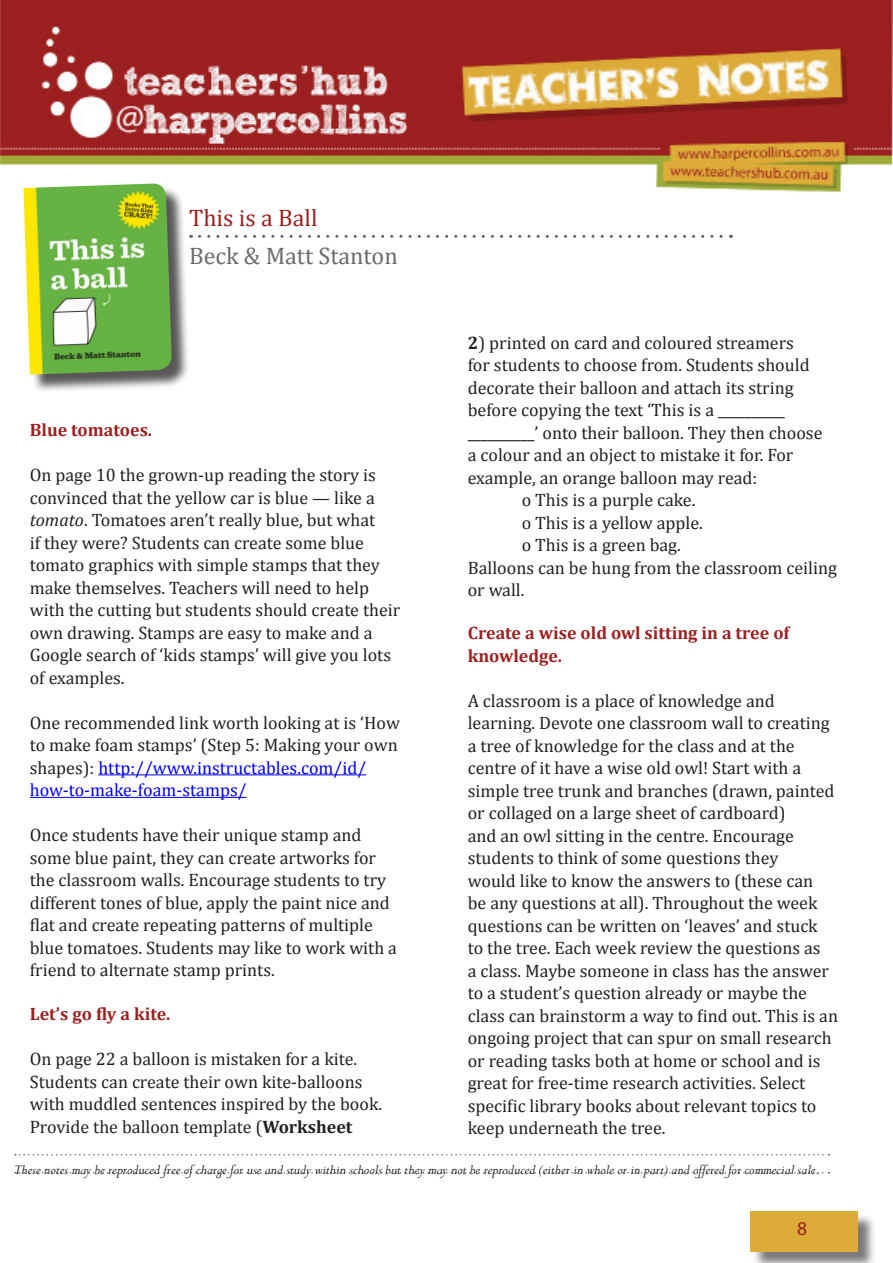
<style>
.page{position:relative;width:893px;height:1263px;background:#fff}
.page>*{position:absolute;margin:0;border:0;box-sizing:border-box;transform-origin:0 0}
.t1{font:24px "Cambria";color:#6b6b6e}
.t2{font:24px "Cambria";color:#9c2020}
.t3{font:19.5px "Myriad Pro";color:#9c2020}
.t4{font:18px/22.5px "Cambria";color:#231f20}
.t5{font:700 18px/22.5px "Cambria";color:#9c2020}
.t6{font:italic 15px "Perpetua";color:#231f20}
.s1{font-style:italic}
.s2{color:#00f}
.s3{font-weight:700}
</style>
<div class="page">
<img style="left:0;top:0;width:893px;height:192px">
<div style="left:752px;top:1213px;width:124px;height:50px;background:#231f20;opacity:.6"></div>
<div style="left:750px;top:1211px;width:107px;height:40px;background:#ddab38"></div>
<svg style="left:15px;top:1154px;width:814px;height:1px"></svg>
<svg style="left:15px;top:1172px;width:814px;height:1px"></svg>
<svg style="left:200px;top:235px;width:531px;height:3px"></svg>
<div style="left:26px;top:186px;width:164px;height:207px;background:#231f20;opacity:.75"></div>
<img style="left:23px;top:184px;width:149px;height:191px">
<hr style="left:98px;top:774px;width:268px;height:1px;background:#00f">
<hr style="left:30px;top:797px;width:217px;height:1px;background:#00f">
<h1 class="t2" style="left:189px;top:204px;width:130px">This is a Ball</h1>
<h1 class="t1" style="left:189px;top:242px;width:210px">Beck &amp; Matt Stanton</h1>
<p class="t5" style="left:30px;top:418px;width:124px">Blue tomatoes.</p>
<p class="t4" style="left:30px;top:464px;width:372px">On page 10 the grown-up reading the story is convinced that the yellow car is blue — like a <span class="s1">tomato</span>. Tomatoes aren’t really blue, but what<br>if they were? Students can create some blue tomato graphics with simple stamps that they make themselves. Teachers will need to help with the cutting but students should create their own drawing. Stamps are easy to make and a Google search of ‘kids stamps’ will give you lots of examples.</p>
<p class="t4" style="left:30px;top:711px;width:372px">One recommended link worth looking at is ‘How to make foam stamps’ (Step 5: Making your own shapes): <span class="s2">http://www.instructables.com/id/ how-to-make-foam-stamps/</span></p>
<p class="t4" style="left:30px;top:824px;width:369px">Once students have their unique stamp and some blue paint, they can create artworks for the classroom walls. Encourage students to try different tones of blue, apply the paint nice and flat and create repeating patterns of multiple blue tomatoes. Students may like to work with a friend to alternate stamp prints.</p>
<p class="t5" style="left:30px;top:1002px;width:142px">Let’s go fly a kite.</p>
<p class="t4" style="left:30px;top:1048px;width:354px">On page 22 a balloon is mistaken for a kite.<br>Students can create their own kite-balloons with muddled sentences inspired by the book.<br>Provide the balloon template (<span class="s3">Worksheet</span></p>
<p class="t4" style="left:468px;top:331px;width:356px"><span class="s3">2</span>) printed on card and coloured streamers<br>for students to choose from. Students should decorate their balloon and attach its string before copying the text ‘This is a __________ __________’ onto their balloon. They then choose a colour and an object to mistake it for. For example, an orange balloon may read:</p>
<p class="t4" style="left:522px;top:489px;width:175px">o This is a purple cake.</p>
<p class="t4" style="left:522px;top:511px;width:183px">o This is a yellow apple.</p>
<p class="t4" style="left:522px;top:534px;width:161px">o This is a green bag.</p>
<p class="t4" style="left:468px;top:556px;width:371px">Balloons can be hung from the classroom ceiling or wall.</p>
<p class="t5" style="left:468px;top:621px;width:323px">Create a wise old owl sitting in a tree of knowledge.</p>
<p class="t4" style="left:468px;top:689px;width:372px">A classroom is a place of knowledge and learning. Devote one classroom wall to creating a tree of knowledge for the class and at the centre of it have a wise old owl! Start with a simple tree trunk and branches (drawn, painted or collaged on a large sheet of cardboard)<br>and an owl sitting in the centre. Encourage students to think of some questions they<br>would like to know the answers to (these can<br>be any questions at all). Throughout the week questions can be written on ‘leaves’ and stuck<br>to the tree. Each week review the questions as<br>a class. Maybe someone in class has the answer to a student’s question already or maybe the class can brainstorm a way to find out. This is an ongoing project that can spur on small research or reading tasks both at home or school and is great for free-time research activities. Select specific library books about relevant topics to keep underneath the tree.</p>
<p class="t6" style="left:14px;top:1160px;width:807px">These notes may be reproduced free of charge for use and study within schools but they may not be reproduced (either in whole or in part) and offered for commecial sale.</p>
<p class="t3" style="left:797px;top:1216px;width:12px">8</p>
</div>
